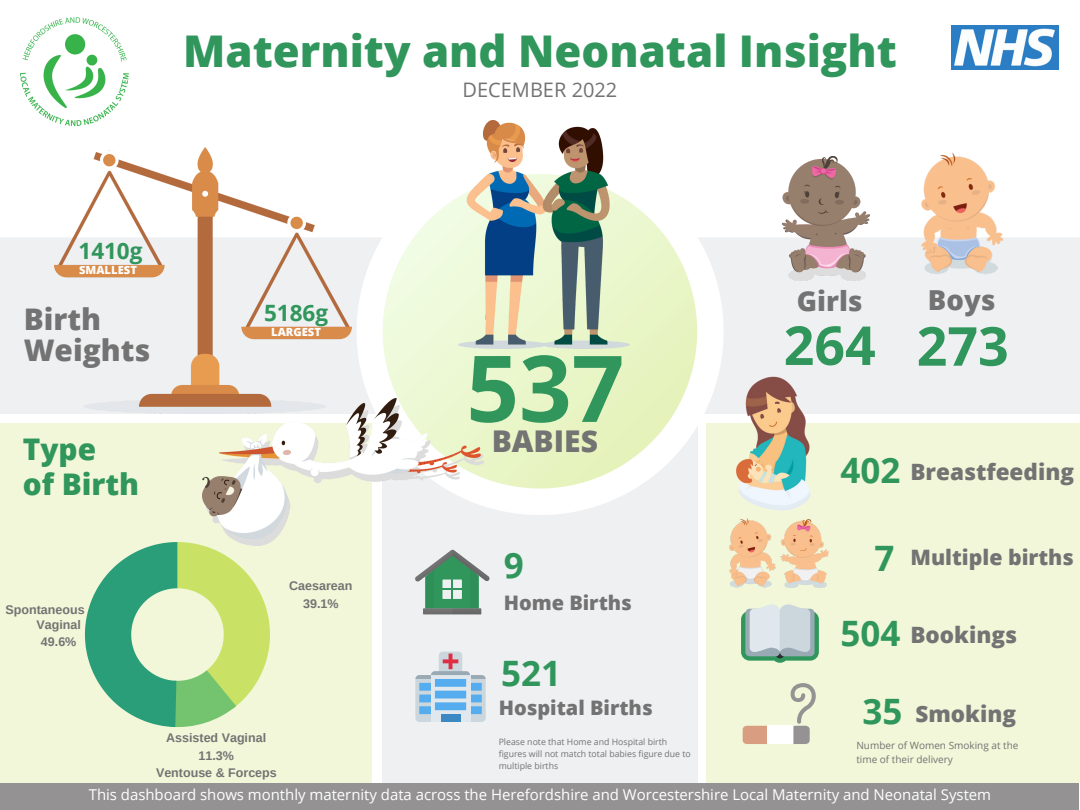
<style>
.page{position:relative;width:1080px;height:810px;background:#fff}
.page>*{position:absolute;margin:0;border:0;box-sizing:border-box;transform-origin:0 0}
.t1{font:700 92.25px "Open Sans";color:#30965c}
.t2{font:700 53.75px "Open Sans";color:#30965c}
.t3{font:800 43.75px "Open Sans";color:#30965c}
.t4{font:700 35px "Open Sans";color:#30965c}
.t5{font:800 30px "Open Sans";color:#737373}
.t6{font:800 29.81px/31.2px "Open Sans";color:#737373}
.t7{font:800 29.81px/35.5px "Open Sans";color:#30965c}
.t8{font:800 27.5px "Open Sans";color:#737373}
.t9{font:800 22.5px "Open Sans";color:#737373}
.t10{font:700 22.5px "Open Sans";color:#30965c}
.t11{font:800 21.25px "Open Sans";color:#737373}
.t12{font:800 20px "Open Sans";color:#737373}
.t13{font:20px "Open Sans";color:#737373}
.t14{font:14.94px "Open Sans";color:#fff}
.t15{font:700 12.5px/17.4px "Arimo";color:#737373;text-align:center}
.t16{font:800 11.25px "Open Sans";color:#fff}
.t17{font:10px/13.6px "Open Sans";color:#737373}
.t18{font:8.75px/12.2px "Open Sans";color:#737373}
.s1{font-weight:700;font-size:35px;color:#30965c}
</style>
<div class="page">
<img style="left:20px;top:17px;width:109px;height:109px">
<div style="left:698px;top:237px;width:382px;height:177px;background:#eff0f2"></div>
<div style="left:0;top:237px;width:382px;height:177px;background:#eff0f2"></div>
<div style="left:0;top:424px;width:372px;height:359px;background:#f1f7d8"></div>
<div style="left:383px;top:383px;width:314px;height:409px;background:#eff0f2"></div>
<div style="left:707px;top:424px;width:373px;height:359px;background:#f1f7d8"></div>
<div style="left:357px;top:148px;width:367px;height:367px;background:#fff;border-radius:50%"></div>
<svg style="left:383px;top:197px;width:314px;height:292px"></svg>
<svg style="left:741px;top:604px;width:78px;height:59px;background:#b5ccc6"></svg>
<svg style="left:743px;top:726px;width:24px;height:18px"></svg>
<div style="left:767px;top:726px;width:28px;height:18px;background:#fff"></div>
<svg style="left:790px;top:683px;width:26px;height:61px"></svg>
<svg style="left:85px;top:542px;width:185px;height:185px"></svg>
<svg style="left:415px;top:550px;width:75px;height:64px"></svg>
<svg style="left:415px;top:652px;width:71px;height:70px"></svg>
<img style="left:951px;top:26px;width:108px;height:43px">
<img style="left:458px;top:121px;width:171px;height:227px">
<img style="left:54px;top:147px;width:297px;height:266px">
<div style="left:0;top:783px;width:1079px;height:27px;background:#949292"></div>
<img style="left:730px;top:374px;width:88px;height:137px">
<img style="left:917px;top:152px;width:92px;height:128px">
<img style="left:783px;top:156px;width:86px;height:124px">
<img style="left:203px;top:399px;width:280px;height:146px">
<img style="left:730px;top:519px;width:98px;height:68px">
<h3 class="t3" style="left:183px;top:20px;width:715px">Maternity and Neonatal Insight</h3>
<h3 class="t13" style="left:463px;top:75px;width:156px">DECEMBER 2022</h3>
<h3 class="t10" style="left:79px;top:235px;width:65px">1410g</h3>
<p class="t16" style="left:79px;top:262px;width:59px">SMALLEST</p>
<h3 class="t6" style="left:24px;top:303px;width:128px">Birth<br>Weights</h3>
<h3 class="t7" style="left:23px;top:430px;width:118px">Type<br>of Birth</h3>
<p class="t15" style="left:6px;top:601px;width:81px">Spontaneous</p>
<p class="t15" style="left:36px;top:616px;width:46px">Vaginal<br>49.6%</p>
<h3 class="t10" style="left:264px;top:297px;width:65px">5186g</h3>
<p class="t16" style="left:271px;top:324px;width:51px">LARGEST</p>
<p class="t15" style="left:289px;top:577px;width:65px">Caesarean<br>39.1%</p>
<h1 class="t1" style="left:466px;top:323px;width:159px">537</h1>
<h3 class="t5" style="left:492px;top:420px;width:108px">BABIES</h3>
<h3 class="t4" style="left:504px;top:541px;width:21px">9</h3>
<h3 class="t12" style="left:504px;top:588px;width:130px">Home Births</h3>
<h3 class="t4" style="left:501px;top:649px;width:61px">521</h3>
<h3 class="t8" style="left:797px;top:282px;width:67px">Girls</h3>
<h3 class="t8" style="left:928px;top:280px;width:69px">Boys</h3>
<h2 class="t2" style="left:784px;top:308px;width:226px">264 273</h2>
<h3 class="t9" style="left:841px;top:456px;width:235px"><span class="s1">402</span> Breastfeeding</h3>
<h3 class="t11" style="left:875px;top:542px;width:201px"><span class="s1">7</span> Multiple births</h3>
<h3 class="t9" style="left:841px;top:619px;width:178px"><span class="s1">504</span> Bookings</h3>
<p class="t15" style="left:166px;top:729px;width:102px">Assisted Vaginal<br>11.3%</p>
<p class="t15" style="left:156px;top:764px;width:122px">Ventouse &amp; Forceps</p>
<h3 class="t12" style="left:499px;top:693px;width:156px">Hospital Births</h3>
<p class="t18" style="left:499px;top:735px;width:194px">Please note that Home and Hospital birth figures will not match total babies figure due to multiple births</p>
<h3 class="t4" style="left:862px;top:687px;width:41px">35</h3>
<h3 class="t9" style="left:915px;top:698px;width:102px">Smoking</h3>
<p class="t17" style="left:856px;top:738px;width:164px">Number of Women Smoking at the time of their delivery</p>
<p class="t14" style="left:89px;top:784px;width:904px">This dashboard shows monthly maternity data across the Herefordshire and Worcestershire Local Maternity and Neonatal System</p>
</div>
